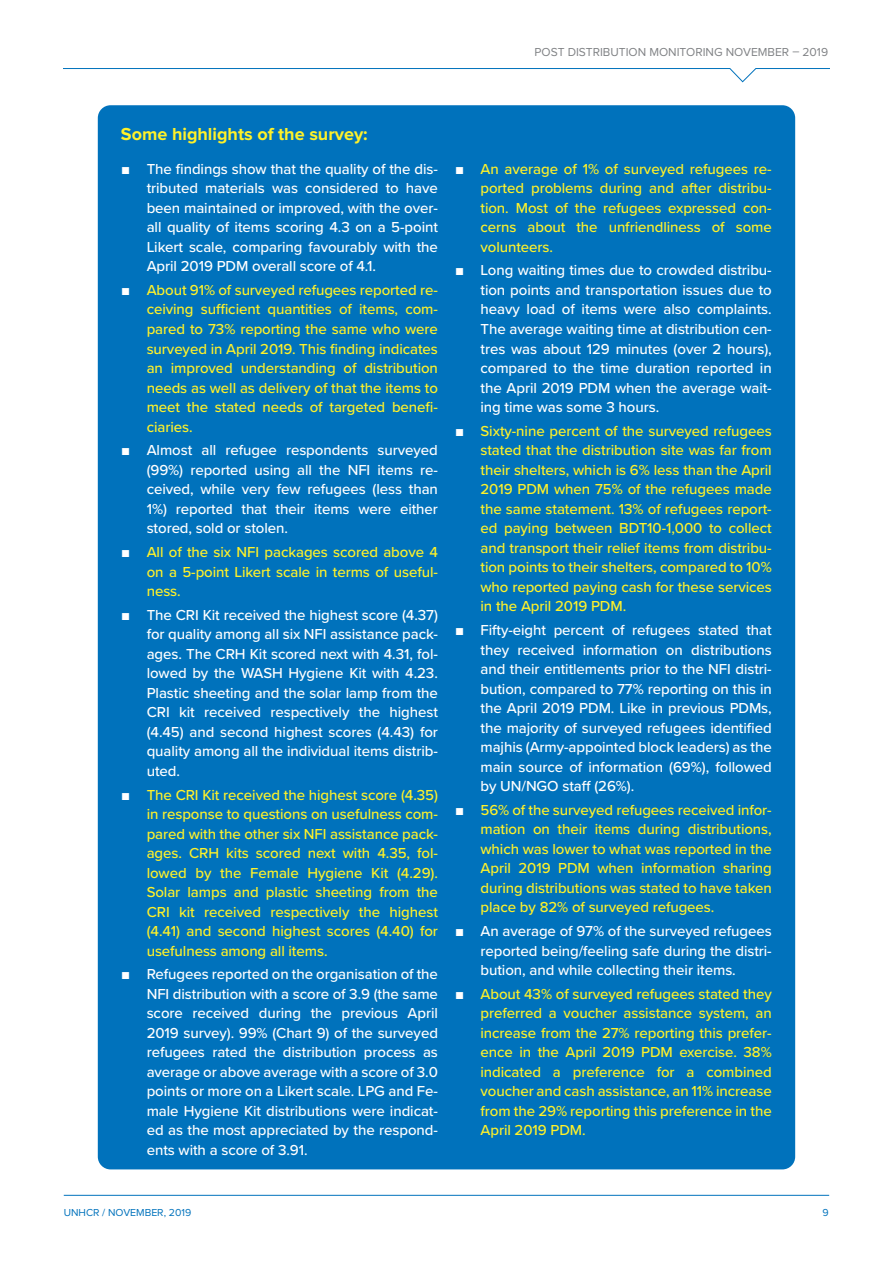
<style>
.page{position:relative;width:893px;height:1263px;background:#fff}
.page>*{position:absolute;margin:0;border:0;box-sizing:border-box;transform-origin:0 0}
.GENERIC_REPORT_-_mai{font:700 18px "Proxima Nova";color:#fff229}
.t1{font:500 15px/19.5px "Proxima Nova";letter-spacing:-.005em;color:#fff;text-align:justify}
.t2{font:500 15px/19.5px "Proxima Nova";letter-spacing:-.005em;color:#fff229;text-align:justify}
.t3{font:12px "Proxima Nova";color:#808285}
.t4{font:10.5px "Proxima Nova";color:#0072bc}
.s1{font-family:"Arial";font-weight:400}
.s2{font-family:"Arial";font-weight:400;color:#fff}
</style>
<div class="page">
<svg style="left:64px;top:68px;width:765px;height:15px"></svg>
<hr style="left:64px;top:1195px;width:765px;height:1px;background:#0072bc">
<div style="left:98px;top:105px;width:697px;height:1064px;background:#0072bc;border-radius:13px"></div>
<p class="t3" style="left:535px;top:47px;width:295px">POST DISTRIBUTION MONITORING NOVEMBER – 2019</p>
<p class="GENERIC_REPORT_-_mai" style="left:121px;top:126px;width:248px">Some highlights of the survey:</p>
<p class="t1" style="left:147px;top:158px;width:293px;text-indent:-26px"><span class="s1">■</span> The findings show that the quality of the dis&shy;tributed materials was considered to have been maintained or improved, with the over&shy;all quality of items scoring 4.3 on a 5-point Likert scale, comparing favourably with the April 2019 PDM overall score of 4.1.</p>
<p class="t2" style="left:147px;top:280px;width:293px;text-indent:-26px"><span class="s2">■</span> About 91% of surveyed refugees reported re&shy;ceiving sufficient quantities of items, com&shy;pared to 73% reporting the same who were surveyed in April 2019. This finding indicates an improved understanding of distribution needs as well as delivery of that the items to meet the stated needs of targeted benefi&shy;ciaries.</p>
<p class="t1" style="left:147px;top:440px;width:293px;text-indent:-26px"><span class="s1">■</span> Almost all refugee respondents surveyed (99%) reported using all the NFI items re&shy;ceived, while very few refugees (less than 1%) reported that their items were either stored, sold or stolen.</p>
<p class="t2" style="left:147px;top:542px;width:293px;text-indent:-26px"><span class="s2">■</span> All of the six NFI packages scored above 4 on a 5-point Likert scale in terms of useful&shy;ness.</p>
<p class="t1" style="left:147px;top:604px;width:293px;text-indent:-26px"><span class="s1">■</span> The CRI Kit received the highest score (4.37) for quality among all six NFI assistance pack&shy;ages. The CRH Kit scored next with 4.31, fol&shy;lowed by the WASH Hygiene Kit with 4.23.<br>Plastic sheeting and the solar lamp from the CRI kit received respectively the highest (4.45) and second highest scores (4.43) for quality among all the individual items distrib&shy;uted.</p>
<p class="t2" style="left:147px;top:784px;width:293px;text-indent:-26px"><span class="s2">■</span> The CRI Kit received the highest score (4.35) in response to questions on usefulness com&shy;pared with the other six NFI assistance pack&shy;ages. CRH kits scored next with 4.35, fol&shy;lowed by the Female Hygiene Kit (4.29).<br>Solar lamps and plastic sheeting from the CRI kit received respectively the highest (4.41) and second highest scores (4.40) for usefulness among all items.</p>
<p class="t1" style="left:147px;top:964px;width:293px;text-indent:-26px"><span class="s1">■</span> Refugees reported on the organisation of the NFI distribution with a score of 3.9 (the same score received during the previous April 2019 survey). 99% (Chart 9) of the surveyed refugees rated the distribution process as average or above average with a score of 3.0 points or more on a Likert scale. LPG and Fe&shy;male Hygiene Kit distributions were indicat&shy;ed as the most appreciated by the respond&shy;ents with a score of 3.91.</p>
<p class="t2" style="left:480px;top:158px;width:293px;text-indent:-26px"><span class="s2">■</span> An average of 1% of surveyed refugees re&shy;ported problems during and after distribu&shy;tion. Most of the refugees expressed con&shy;cerns about the unfriendliness of some volunteers.</p>
<p class="t1" style="left:480px;top:260px;width:293px;text-indent:-26px"><span class="s1">■</span> Long waiting times due to crowded distribu&shy;tion points and transportation issues due to heavy load of items were also complaints.<br>The average waiting time at distribution cen&shy;tres was about 129 minutes (over 2 hours), compared to the time duration reported in the April 2019 PDM when the average wait&shy;ing time was some 3 hours.</p>
<p class="t2" style="left:480px;top:420px;width:293px;text-indent:-26px"><span class="s2">■</span> Sixty-nine percent of the surveyed refugees stated that the distribution site was far from their shelters, which is 6% less than the April 2019 PDM when 75% of the refugees made the same statement. 13% of refugees report&shy;ed paying between BDT10-1,000 to collect and transport their relief items from distribu&shy;tion points to their shelters, compared to 10% who reported paying cash for these services in the April 2019 PDM.</p>
<p class="t1" style="left:480px;top:620px;width:293px;text-indent:-26px"><span class="s1">■</span> Fifty-eight percent of refugees stated that they received information on distributions and their entitlements prior to the NFI distri&shy;bution, compared to 77% reporting on this in the April 2019 PDM. Like in previous PDMs, the majority of surveyed refugees identified majhis (Army-appointed block leaders) as the main source of information (69%), followed by UN/NGO staff (26%).</p>
<p class="t2" style="left:480px;top:799px;width:293px;text-indent:-26px"><span class="s2">■</span> 56% of the surveyed refugees received infor&shy;mation on their items during distributions, which was lower to what was reported in the April 2019 PDM when information sharing during distributions was stated to have taken place by 82% of surveyed refugees.</p>
<p class="t1" style="left:480px;top:921px;width:293px;text-indent:-26px"><span class="s1">■</span> An average of 97% of the surveyed refugees reported being/feeling safe during the distri&shy;bution, and while collecting their items.</p>
<p class="t2" style="left:480px;top:983px;width:293px;text-indent:-26px"><span class="s2">■</span> About 43% of surveyed refugees stated they preferred a voucher assistance system, an increase from the 27% reporting this prefer&shy;ence in the April 2019 PDM exercise. 38% indicated a preference for a combined voucher and cash assistance, an 11% increase from the 29% reporting this preference in the April 2019 PDM.</p>
<p class="t4" style="left:64px;top:1208px;width:129px">UNHCR / NOVEMBER, 2019</p>
<p class="t4" style="left:823px;top:1208px;width:8px">9</p>
</div>
